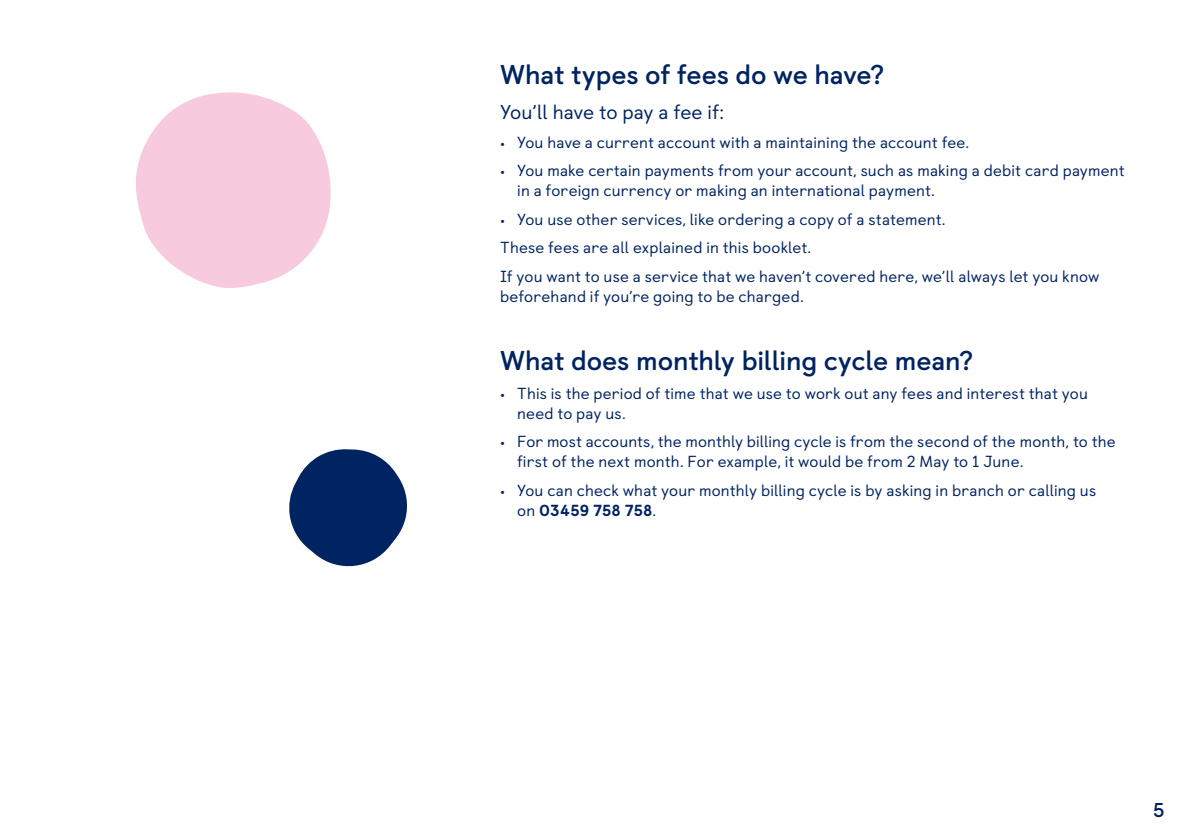
<style>
.page{position:relative;width:1191px;height:840px;background:#fff}
.page>*{position:absolute;margin:0;border:0;box-sizing:border-box;transform-origin:0 0}
.Body{font:700 27.2px "TSB Castledown";letter-spacing:-.005em;color:#002361}
.Body-2{font:20px "TSB Castledown";letter-spacing:-.005em;color:#002361}
.t1{font:700 20px "TSB Castledown";color:#002361}
.Body-3{font:16px/20px "TSB Castledown";letter-spacing:.01em;color:#002361}
.s1{font-weight:800}
</style>
<div class="page">
<svg style="left:289px;top:449px;width:118px;height:117px"></svg>
<svg style="left:136px;top:92px;width:195px;height:196px"></svg>
<p class="Body" style="left:500px;top:58px;width:386px">What types of fees do we have?</p>
<p class="Body-2" style="left:500px;top:100px;width:225px">You’ll have to pay a fee if:</p>
<p class="Body-3" style="left:500px;top:132px;width:470px">• You have a current account with a maintaining the account fee.</p>
<p class="Body-3" style="left:517px;top:161px;width:609px;text-indent:-17px">• You make certain payments from your account, such as making a debit card payment in a foreign currency or making an international payment.</p>
<p class="Body-3" style="left:500px;top:209px;width:447px">• You use other services, like ordering a copy of a statement.</p>
<p class="Body-3" style="left:500px;top:238px;width:312px">These fees are all explained in this booklet.</p>
<p class="Body-3" style="left:500px;top:266px;width:600px">If you want to use a service that we haven’t covered here, we’ll always let you know beforehand if you’re going to be charged.</p>
<p class="Body" style="left:500px;top:344px;width:475px">What does monthly billing cycle mean?</p>
<p class="Body-3" style="left:517px;top:383px;width:572px;text-indent:-17px">• This is the period of time that we use to work out any fees and interest that you need to pay us.</p>
<p class="Body-3" style="left:517px;top:431px;width:600px;text-indent:-17px">• For most accounts, the monthly billing cycle is from the second of the month, to the first of the next month. For example, it would be from 2 May to 1 June.</p>
<p class="Body-3" style="left:517px;top:480px;width:580px;text-indent:-17px">• You can check what your monthly billing cycle is by asking in branch or calling us on <span class="s1">03459 758 758</span>.</p>
<p class="t1" style="left:1153px;top:797px;width:13px">5</p>
</div>
